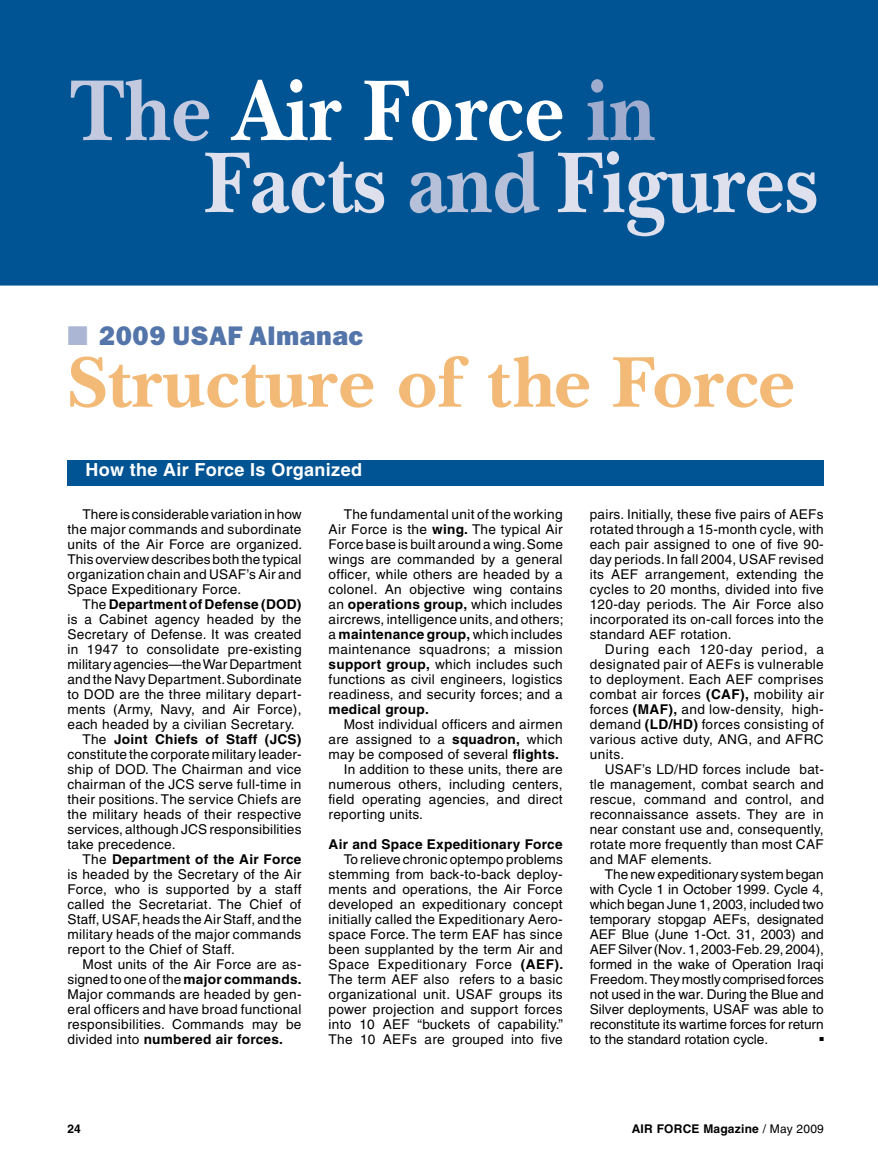
<style>
.page{position:relative;width:878px;height:1175px;background:#fff}
.page>*{position:absolute;margin:0;border:0;box-sizing:border-box;transform-origin:0 0}
.t1{font:700 90px/72px "New Baskerville";letter-spacing:.005em;color:#dee1ed;scale:.9 1}
.t2{font:700 75px "New Baskerville";letter-spacing:.01em;color:#f3b976}
.t3{font:800 27px "Franklin Gothic";letter-spacing:.02em;color:#5475aa}
.t4{font:700 18px "Helvetica";letter-spacing:.02em;color:#fff}
.t5{font:13.5px/15px "Helvetica";letter-spacing:.02em;color:#000;text-align:right}
.t6{font:13.5px "Helvetica";color:#000}
.t7{font:700 13.5px "Helvetica";letter-spacing:.02em;color:#000}
.t8{font:13.5px "Helvetica";letter-spacing:-.005em;color:#000}
.t9{font:13.5px "Helvetica";letter-spacing:.06em;color:#000}
.t10{font:700 12px "Helvetica";letter-spacing:.02em;color:#000}
.t11{font:5.7px "Zapf Dingbats";color:#000}
.s1{color:#c3cadf}
.s2{color:#fff}
.s3{color:#9faccd}
.s4{color:#b7c0d9}
.s5{color:#aab6d3}
.s6{font-weight:400}
.s7{font-weight:700}
</style>
<div class="page">
<div style="left:68px;top:460px;width:756px;height:25px;background:#005494"></div>
<div style="left:0;top:0;width:878px;height:285px;background:#005494"></div>
<p class="t1" style="left:204px;top:75px;width:683px;text-indent:-134px"><span class="s1">The</span> <span class="s2">Air Force</span> <span class="s3">in<br></span>Facts <span class="s4">and</span> Figures</p>
<p class="t3" style="left:68px;top:320px;width:297px"><span class="s5">■</span> 2009 USAF Almanac</p>
<p class="t2" style="left:68px;top:338px;width:729px">Structure of the Force</p>
<p class="t4" style="left:86px;top:459px;width:278px">How the Air Force Is Organized</p>
<p class="t6" style="left:82px;top:506px;width:221px">There is considerable variation in how</p>
<p class="t5" style="left:68px;top:522px;width:235px">the major commands and subordinate</p>
<p class="t5" style="left:68px;top:537px;width:236px">units of the Air Force are organized.</p>
<p class="t5" style="left:68px;top:552px;width:235px">This overview describes both the typical</p>
<p class="t5" style="left:68px;top:567px;width:235px">organization chain and USAF’s Air and</p>
<p class="t5" style="left:68px;top:582px;width:175px">Space Expeditionary Force.</p>
<p class="t7" style="left:82px;top:596px;width:220px"><span class="s6">The</span> Department of Defense (DOD)</p>
<p class="t5" style="left:68px;top:612px;width:235px">is a Cabinet agency headed by the</p>
<p class="t5" style="left:68px;top:627px;width:235px">Secretary of Defense. It was created</p>
<p class="t5" style="left:68px;top:642px;width:236px">in 1947 to consolidate pre-existing</p>
<p class="t5" style="left:68px;top:657px;width:236px">military agencies—the War Department</p>
<p class="t5" style="left:68px;top:672px;width:236px">and the Navy Department. Subordinate</p>
<p class="t5" style="left:68px;top:687px;width:236px">to DOD are the three military depart-</p>
<p class="t5" style="left:68px;top:702px;width:235px">ments (Army, Navy, and Air Force),</p>
<p class="t5" style="left:68px;top:717px;width:228px">each headed by a civilian Secretary.</p>
<p class="t7" style="left:82px;top:731px;width:220px"><span class="s6">The</span> Joint Chiefs of Staff (JCS)</p>
<p class="t5" style="left:67px;top:747px;width:236px">constitute the corporate military leader-</p>
<p class="t5" style="left:67px;top:762px;width:235px">ship of DOD. The Chairman and vice</p>
<p class="t5" style="left:67px;top:777px;width:235px">chairman of the JCS serve full-time in</p>
<p class="t5" style="left:67px;top:792px;width:235px">their positions. The service Chiefs are</p>
<p class="t5" style="left:67px;top:807px;width:235px">the military heads of their respective</p>
<p class="t5" style="left:67px;top:822px;width:235px">services, although JCS responsibilities</p>
<p class="t5" style="left:67px;top:837px;width:110px">take precedence.</p>
<p class="t7" style="left:82px;top:851px;width:220px"><span class="s6">The</span> Department of the Air Force</p>
<p class="t5" style="left:67px;top:867px;width:235px">is headed by the Secretary of the Air</p>
<p class="t5" style="left:67px;top:882px;width:235px">Force, who is supported by a staff</p>
<p class="t5" style="left:67px;top:897px;width:235px">called the Secretariat. The Chief of</p>
<p class="t5" style="left:67px;top:912px;width:236px">Staff, USAF, heads the Air Staff, and the</p>
<p class="t5" style="left:67px;top:927px;width:235px">military heads of the major commands</p>
<p class="t5" style="left:67px;top:942px;width:169px">report to the Chief of Staff.</p>
<p class="t5" style="left:82px;top:957px;width:221px">Most units of the Air Force are as-</p>
<p class="t5" style="left:67px;top:972px;width:236px">signed to one of the <span class="s7">major commands.</span></p>
<p class="t5" style="left:67px;top:987px;width:236px">Major commands are headed by gen-</p>
<p class="t5" style="left:67px;top:1002px;width:235px">eral officers and have broad functional</p>
<p class="t5" style="left:67px;top:1017px;width:235px">responsibilities. Commands may be</p>
<p class="t7" style="left:67px;top:1031px;width:217px"><span class="s6">divided into</span> numbered air forces.</p>
<p class="t5" style="left:343px;top:507px;width:220px">The fundamental unit of the working</p>
<p class="t5" style="left:328px;top:522px;width:235px">Air Force is the <span class="s7">wing.</span> The typical Air</p>
<p class="t5" style="left:328px;top:537px;width:236px">Force base is built around a wing. Some</p>
<p class="t5" style="left:328px;top:552px;width:235px">wings are commanded by a general</p>
<p class="t5" style="left:328px;top:567px;width:235px">officer, while others are headed by a</p>
<p class="t5" style="left:328px;top:582px;width:235px">colonel. An objective wing contains</p>
<p class="t7" style="left:328px;top:596px;width:235px"><span class="s6">an</span> operations group, <span class="s6">which includes</span></p>
<p class="t5" style="left:328px;top:612px;width:236px">aircrews, intelligence units, and others;</p>
<p class="t7" style="left:328px;top:626px;width:235px"><span class="s6">a</span> maintenance group, <span class="s6">which includes</span></p>
<p class="t5" style="left:328px;top:642px;width:236px">maintenance squadrons; a mission</p>
<p class="t5" style="left:328px;top:657px;width:235px"><span class="s7">support group,</span> which includes such</p>
<p class="t5" style="left:328px;top:672px;width:235px">functions as civil engineers, logistics</p>
<p class="t5" style="left:328px;top:687px;width:235px">readiness, and security forces; and a</p>
<p class="t7" style="left:328px;top:701px;width:102px">medical group.</p>
<p class="t5" style="left:343px;top:717px;width:220px">Most individual officers and airmen</p>
<p class="t5" style="left:328px;top:732px;width:235px">are assigned to a <span class="s7">squadron,</span> which</p>
<p class="t5" style="left:328px;top:747px;width:232px">may be composed of several <span class="s7">flights.</span></p>
<p class="t5" style="left:343px;top:762px;width:220px">In addition to these units, there are</p>
<p class="t5" style="left:328px;top:777px;width:235px">numerous others, including centers,</p>
<p class="t5" style="left:328px;top:792px;width:235px">field operating agencies, and direct</p>
<p class="t5" style="left:328px;top:807px;width:96px">reporting units.</p>
<p class="t5" style="left:328px;top:837px;width:236px"><span class="s7">Air and Space Expeditionary Force </span>To relieve chronic optempo problems stemming from back-to-back deploy&shy;ments and operations, the Air Force developed an expeditionary concept initially called the Expeditionary Aero&shy;space Force. The term EAF has since been supplanted by the term Air and Space Expeditionary Force <span class="s7">(AEF).<br></span>The term AEF also refers to a basic organizational unit. USAF groups its power projection and support forces into 10 AEF “buckets of capability.” The 10 AEFs are grouped into five</p>
<p class="t5" style="left:589px;top:506px;width:235px">pairs. Initially, these five pairs of AEFs</p>
<p class="t5" style="left:589px;top:521px;width:235px">rotated through a 15-month cycle, with</p>
<p class="t5" style="left:589px;top:536px;width:235px">each pair assigned to one of five 90-</p>
<p class="t5" style="left:589px;top:551px;width:235px">day periods. In fall 2004, USAF revised</p>
<p class="t5" style="left:589px;top:566px;width:235px">its AEF arrangement, extending the</p>
<p class="t5" style="left:589px;top:581px;width:235px">cycles to 20 months, divided into five</p>
<p class="t5" style="left:589px;top:596px;width:235px">120-day periods. The Air Force also</p>
<p class="t5" style="left:589px;top:611px;width:235px">incorporated its on-call forces into the</p>
<p class="t5" style="left:589px;top:626px;width:143px">standard AEF rotation.</p>
<p class="t9" style="left:604px;top:641px;width:221px">During each 120-day period, a</p>
<p class="t5" style="left:589px;top:656px;width:235px">designated pair of AEFs is vulnerable</p>
<p class="t5" style="left:589px;top:671px;width:235px">to deployment. Each AEF comprises</p>
<p class="t5" style="left:589px;top:686px;width:235px">combat air forces <span class="s7">(CAF),</span> mobility air</p>
<p class="t5" style="left:589px;top:701px;width:235px">forces <span class="s7">(MAF),</span> and low-density, high-</p>
<p class="t5" style="left:589px;top:716px;width:235px">demand <span class="s7">(LD/HD)</span> forces consisting of</p>
<p class="t5" style="left:589px;top:731px;width:235px">various active duty, ANG, and AFRC</p>
<p class="t5" style="left:589px;top:746px;width:36px">units.</p>
<p class="t5" style="left:604px;top:761px;width:221px">USAF’s LD/HD forces include bat-</p>
<p class="t5" style="left:589px;top:776px;width:235px">tle management, combat search and</p>
<p class="t5" style="left:589px;top:791px;width:236px">rescue, command and control, and</p>
<p class="t5" style="left:589px;top:806px;width:235px">reconnaissance assets. They are in</p>
<p class="t5" style="left:589px;top:821px;width:235px">near constant use and, consequently,</p>
<p class="t5" style="left:589px;top:836px;width:235px">rotate more frequently than most CAF</p>
<p class="t5" style="left:589px;top:851px;width:124px">and MAF elements.</p>
<p class="t6" style="left:604px;top:866px;width:220px">The new expeditionary system began</p>
<p class="t6" style="left:589px;top:881px;width:235px">with Cycle 1 in October 1999. Cycle 4,</p>
<p class="t6" style="left:589px;top:896px;width:235px">which began June 1, 2003, included two</p>
<p class="t6" style="left:589px;top:911px;width:235px">temporary stopgap AEFs, designated</p>
<p class="t6" style="left:589px;top:926px;width:235px">AEF Blue (June 1-Oct. 31, 2003) and</p>
<p class="t8" style="left:589px;top:941px;width:236px">AEF Silver (Nov. 1, 2003-Feb. 29, 2004),</p>
<p class="t6" style="left:589px;top:956px;width:235px">formed in the wake of Operation Iraqi</p>
<p class="t8" style="left:589px;top:971px;width:236px">Freedom. They mostly comprised forces</p>
<p class="t6" style="left:589px;top:986px;width:235px">not used in the war. During the Blue and</p>
<p class="t6" style="left:589px;top:1001px;width:235px">Silver deployments, USAF was able to</p>
<p class="t6" style="left:589px;top:1016px;width:235px">reconstitute its wartime forces for return</p>
<p class="t6" style="left:589px;top:1031px;width:180px">to the standard rotation cycle.</p>
<p class="t11" style="left:819px;top:1036px;width:6px">■</p>
<p class="t10" style="left:67px;top:1121px;width:15px">24</p>
<p class="t10" style="left:631px;top:1121px;width:194px">AIR FORCE Magazine <span class="s6">/ May 2009</span></p>
</div>
